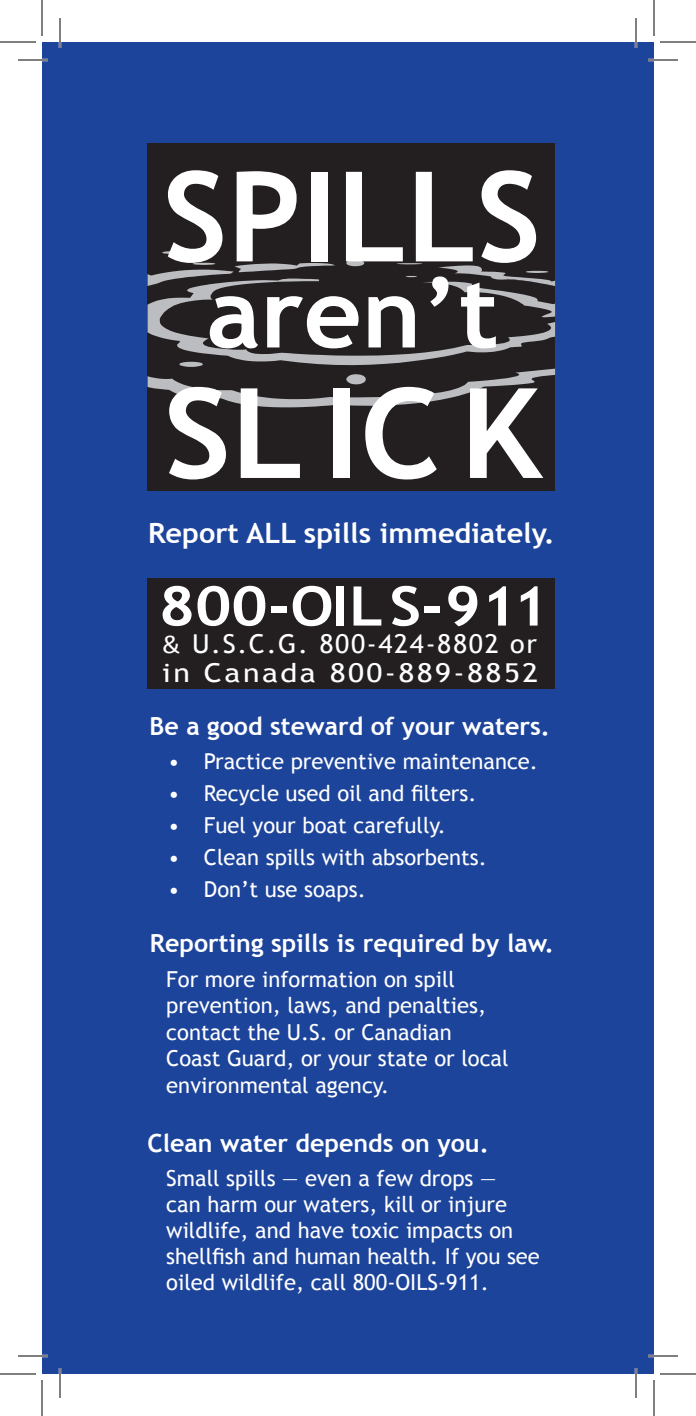
<style>
.page{position:relative;width:696px;height:1416px;background:#fff}
.page>*{position:absolute;margin:0;border:0;box-sizing:border-box;transform-origin:0 0}
.t1{font:700 125.2px "Trebuchet MS";color:#fff}
.t2{font:700 125.2px "Trebuchet MS";color:#fff;scale:1.05 1}
.t3{font:700 96.2px "Trebuchet MS";color:#fff;scale:1.05 1}
.t4{font:700 54.6px "Trebuchet MS";color:#fff;scale:1.13 1}
.t5{font:700 28px "Trebuchet MS";color:#fff}
.t6{font:26px/28.6px "Trebuchet MS";letter-spacing:.08em;color:#fff;scale:1.04 1}
.t7{font:700 25px "Trebuchet MS";color:#fff}
.t8{font:22px/26px "Trebuchet MS";color:#fff}
.s1{font-family:"Calibri"}
</style>
<div class="page">
<div style="left:42px;top:42px;width:612px;height:1332px;background:#1d449b"></div>
<div style="left:148px;top:144px;width:407px;height:347px;background:#231f20"></div>
<svg style="left:162px;top:251px;width:34px;height:3px"></svg>
<svg style="left:148px;top:260px;width:407px;height:147px"></svg>
<div style="left:148px;top:578px;width:407px;height:111px;background:#231f20"></div>
<hr style="left:18px;top:59px;width:30px;height:2px;background:#fff">
<hr style="left:648px;top:59px;width:30px;height:2px;background:#fff">
<hr style="left:18px;top:1355px;width:30px;height:2px;background:#fff">
<hr style="left:648px;top:1355px;width:30px;height:2px;background:#fff">
<hr style="left:59px;top:18px;width:2px;height:30px;background:#fff">
<hr style="left:59px;top:1368px;width:2px;height:30px;background:#fff">
<hr style="left:635px;top:18px;width:2px;height:30px;background:#fff">
<hr style="left:635px;top:1368px;width:2px;height:30px;background:#fff">
<hr style="left:18px;top:60px;width:30px;height:1px;background:#000">
<hr style="left:648px;top:60px;width:30px;height:1px;background:#000">
<hr style="left:18px;top:1356px;width:30px;height:1px;background:#000">
<hr style="left:648px;top:1356px;width:30px;height:1px;background:#000">
<hr style="left:60px;top:18px;width:1px;height:30px;background:#000">
<hr style="left:60px;top:1368px;width:1px;height:30px;background:#000">
<hr style="left:636px;top:18px;width:1px;height:30px;background:#000">
<hr style="left:636px;top:1368px;width:1px;height:30px;background:#000">
<hr style="left:0;top:42px;width:36px;height:1px;background:#000">
<hr style="left:660px;top:42px;width:36px;height:1px;background:#000">
<hr style="left:0;top:1374px;width:36px;height:1px;background:#000">
<hr style="left:660px;top:1374px;width:36px;height:1px;background:#000">
<hr style="left:42px;top:0;width:1px;height:36px;background:#000">
<hr style="left:42px;top:1380px;width:1px;height:36px;background:#000">
<hr style="left:654px;top:0;width:1px;height:36px;background:#000">
<hr style="left:654px;top:1380px;width:1px;height:36px;background:#000">
<h1 class="t1" style="left:163px;top:139px;width:380px">SPILLS</h1>
<h2 class="t3" style="left:207px;top:253px;width:280px">aren’t</h2>
<h1 class="t2" style="left:164px;top:355px;width:361px">SLICK</h1>
<p class="t5" style="left:148px;top:516px;width:408px">Report ALL spills immediately.</p>
<h3 class="t4" style="left:159px;top:572px;width:346px">800-OILS-911</h3>
<p class="t6" style="left:162px;top:630px;width:363px"><span class="s1">&amp;</span> U.S.C.G. 800-424-8802 or in Canada 800-889-8852</p>
<p class="t7" style="left:150px;top:711px;width:402px">Be a good steward of your waters.</p>
<p class="t8" style="left:168px;top:748px;width:371px">• Practice preventive maintenance.</p>
<p class="t8" style="left:168px;top:780px;width:310px">• Recycle used oil and filters.</p>
<p class="t8" style="left:168px;top:812px;width:279px">• Fuel your boat carefully.</p>
<p class="t8" style="left:168px;top:844px;width:320px">• Clean spills with absorbents.</p>
<p class="t8" style="left:168px;top:876px;width:199px">• Don’t use soaps.</p>
<p class="t7" style="left:150px;top:928px;width:406px">Reporting spills is required by law.</p>
<p class="t8" style="left:166px;top:966px;width:344px">For more information on spill prevention, laws, and penalties, contact the U.S. or Canadian<br>Coast Guard, or your state or local environmental agency.</p>
<p class="t7" style="left:148px;top:1127px;width:343px">Clean water depends on you.</p>
<p class="t8" style="left:166px;top:1166px;width:375px">Small spills — even a few drops —<br>can harm our waters, kill or injure wildlife, and have toxic impacts on shellfish and human health. If you see oiled wildlife, call 800-OILS-911.</p>
</div>
